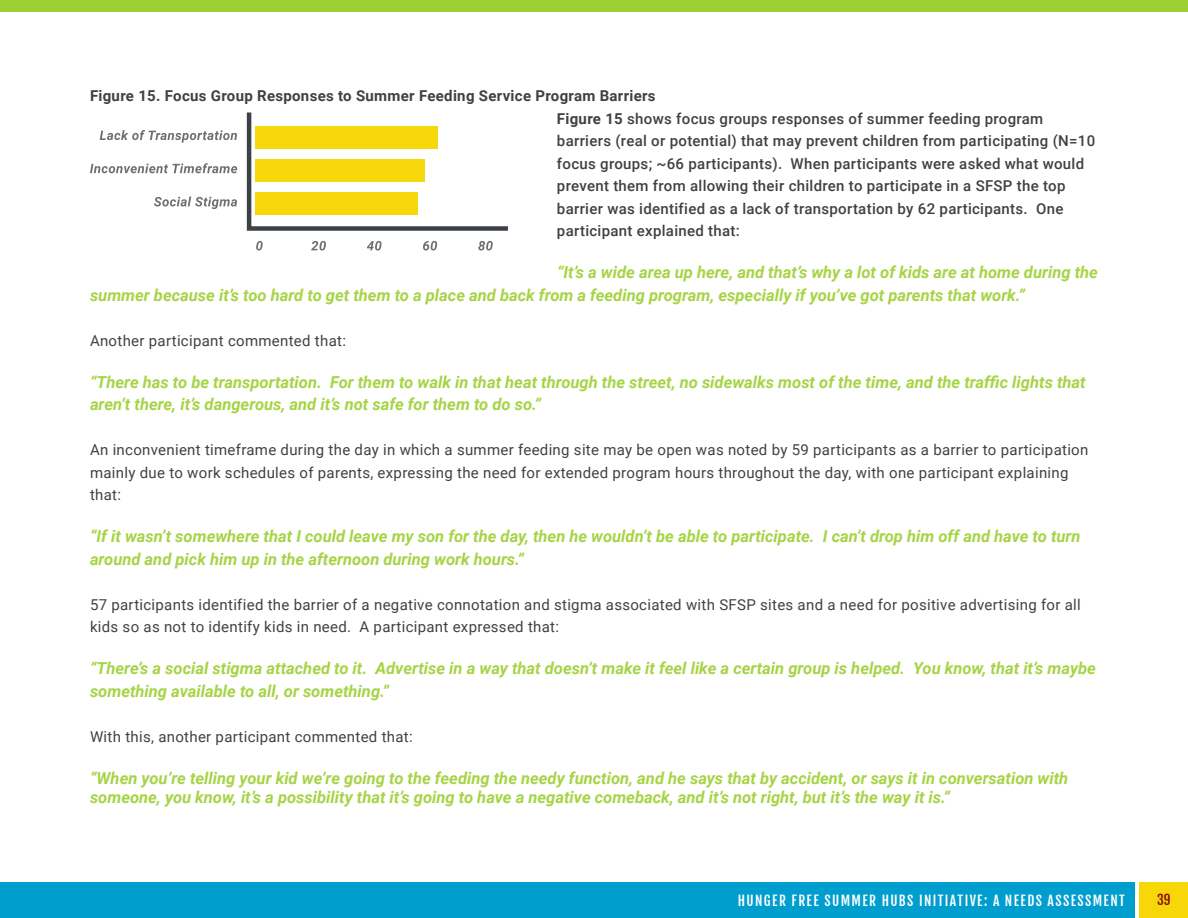
<style>
.page{position:relative;width:1188px;height:918px;background:#fff}
.page>*{position:absolute;margin:0;border:0;box-sizing:border-box;transform-origin:0 0}
.t1{font:italic 700 16.5px/22.5px "Roboto";color:#a6d446}
.t2{font:15px/22.5px "Roboto";letter-spacing:.02em;color:#414142}
.t3{font:500 15px/22.5px "Roboto";letter-spacing:.02em;color:#414142}
.t4{font:13.5px "Fjalla One";letter-spacing:.1em;color:#fff}
.t5{font:13.5px "Fjalla One";color:#8b0f04}
.s1{font-weight:700}
</style>
<div class="page">
<div style="left:0;top:883px;width:1135px;height:35px;background:#009ece"></div>
<div style="left:1139px;top:883px;width:49px;height:35px;background:#f7d708"></div>
<div style="left:0;top:0;width:1188px;height:12px;background:#9ccf31"></div>
<svg style="left:246px;top:112px;width:262px;height:119px"></svg>
<div style="left:255px;top:193px;width:163px;height:22px;background:#f5d70b"></div>
<svg style="left:256px;top:241px;width:7px;height:10px"></svg>
<svg style="left:311px;top:241px;width:15px;height:10px"></svg>
<svg style="left:367px;top:241px;width:15px;height:10px"></svg>
<svg style="left:423px;top:241px;width:14px;height:10px"></svg>
<svg style="left:478px;top:241px;width:15px;height:10px"></svg>
<svg style="left:100px;top:130px;width:137px;height:13px"></svg>
<svg style="left:90px;top:163px;width:147px;height:10px"></svg>
<svg style="left:154px;top:197px;width:83px;height:12px"></svg>
<p class="t3" style="left:557px;top:84px;width:540px;text-indent:-467px"><span class="s1">Figure 15. Focus Group Responses to Summer Feeding Service Program Barriers<br>Figure 15</span> shows focus groups responses of summer feeding program barriers (real or potential) that may prevent children from participating (N=10 focus groups; ~66 participants). When participants were asked what would prevent them from allowing their children to participate in a SFSP the top barrier was identified as a lack of transportation by 62 participants. One participant explained that:</p>
<p class="t1" style="left:90px;top:261px;width:1009px;text-indent:467px">“It’s a wide area up here, and that’s why a lot of kids are at home during the summer because it’s too hard to get them to a place and back from a feeding program, especially if you’ve got parents that work.”</p>
<p class="t2" style="left:90px;top:329px;width:258px">Another participant commented that:</p>
<p class="t1" style="left:90px;top:370px;width:997px">“There has to be transportation. For them to walk in that heat through the street, no sidewalks most of the time, and the traffic lights that aren’t there, it’s dangerous, and it’s not safe for them to do so.”</p>
<p class="t2" style="left:90px;top:438px;width:1000px">An inconvenient timeframe during the day in which a summer feeding site may be open was noted by 59 participants as a barrier to participation mainly due to work schedules of parents, expressing the need for extended program hours throughout the day, with one participant explaining that:</p>
<p class="t1" style="left:90px;top:525px;width:992px">“If it wasn’t somewhere that I could leave my son for the day, then he wouldn’t be able to participate. I can’t drop him off and have to turn around and pick him up in the afternoon during work hours.”</p>
<p class="t2" style="left:90px;top:593px;width:992px">57 participants identified the barrier of a negative connotation and stigma associated with SFSP sites and a need for positive advertising for all kids so as not to identify kids in need. A participant expressed that:</p>
<p class="t1" style="left:90px;top:657px;width:1007px">“There’s a social stigma attached to it. Advertise in a way that doesn’t make it feel like a certain group is helped. You know, that it’s maybe something available to all, or something.”</p>
<p class="t2" style="left:90px;top:725px;width:324px">With this, another participant commented that:</p>
<p class="t1" style="left:90px;top:768px;width:980px;line-height:19.5px">“When you’re telling your kid we’re going to the feeding the needy function, and he says that by accident, or says it in conversation with someone, you know, it’s a possibility that it’s going to have a negative comeback, and it’s not right, but it’s the way it is.”</p>
<p class="t4" style="left:738px;top:892px;width:349px">HUNGER FREE SUMM ER HUBS INITIATIVE: A NEEDS ASSESSM</p>
<p class="t4" style="left:1104px;top:892px;width:23px">ENT</p>
<p class="t5" style="left:1157px;top:891px;width:15px">39</p>
</div>
